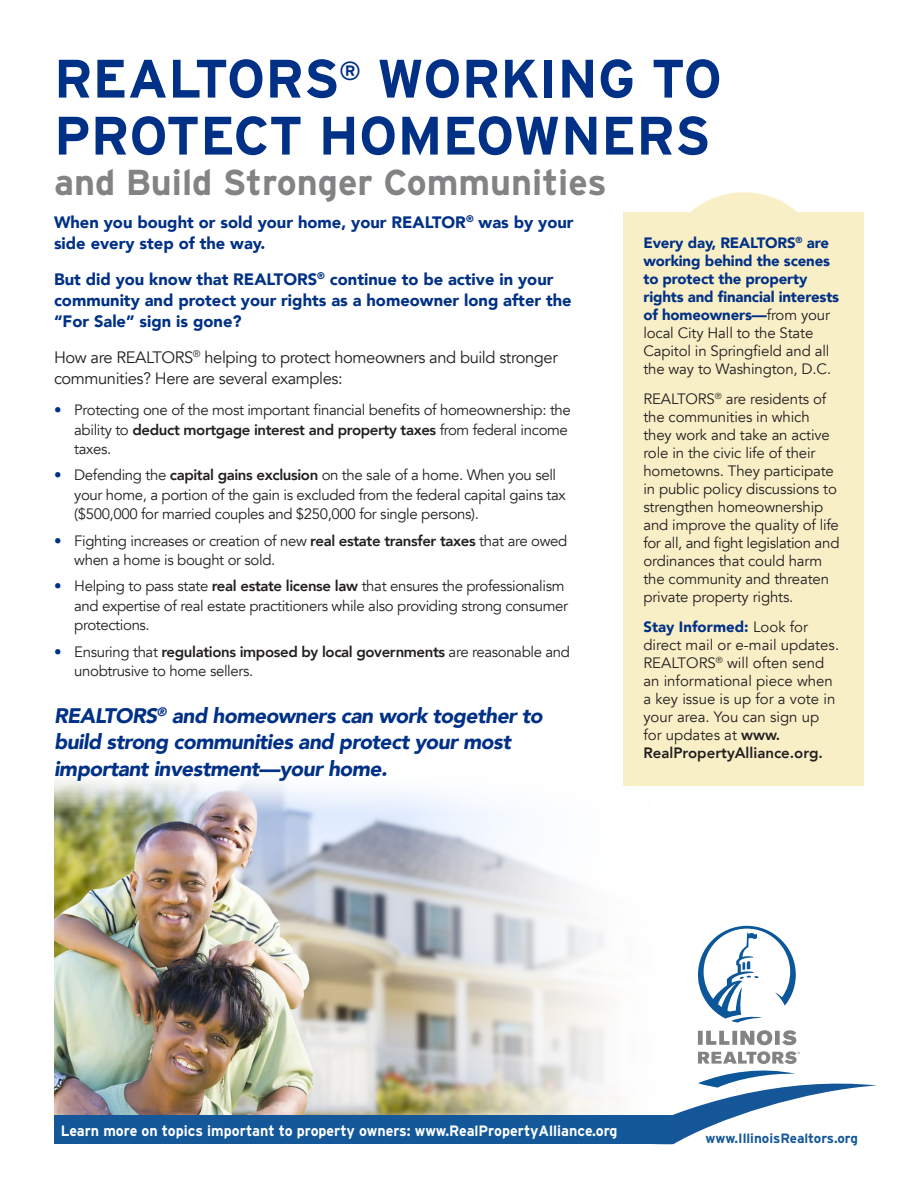
<style>
.page{position:relative;width:918px;height:1188px;background:#fff}
.page>*{position:absolute;margin:0;border:0;box-sizing:border-box;transform-origin:0 0}
.t1{font:700 54px "Interstate";color:#003186}
.t2{font:700 36px "Interstate";color:#838386}
.t3{font:italic 900 21px/26.2px "Avenir";letter-spacing:-.025em;color:#003186}
.t4{font:900 16.5px/21px "Avenir";color:#003186}
.t5{font:16.5px/21px "Avenir";letter-spacing:-.025em;color:#231f20}
.t6{font:15px/18px "Avenir";letter-spacing:-.025em;color:#231f20}
.t7{font:900 15px/18px "Avenir";letter-spacing:-.01em;color:#003186}
.t8{font:15px/18px "Avenir";color:#231f20}
.t9{font:700 15px "Interstate";color:#fff;scale:.95 1}
.t10{font:700 13.5px "Interstate";color:#145899}
.s1{color:#003186}
.s2{font-weight:800}
.s3{font-weight:400;color:#231f20}
.s4{font-weight:900;color:#003186}
</style>
<div class="page">
<div style="left:662px;top:192px;width:164px;height:164px;background:#f9efc7;border-radius:50%"></div>
<img style="left:54px;top:779px;width:558px;height:337px">
<div style="left:623px;top:213px;width:241px;height:573px;background:#f9efc7"></div>
<div style="left:690px;top:918px;width:112px;height:112px;border:2px solid #fff;border-radius:50%"></div>
<svg style="left:698px;top:1030px;width:98px;height:15px"></svg>
<svg style="left:698px;top:926px;width:98px;height:97px"></svg>
<svg style="left:612px;top:1051px;width:265px;height:93px"></svg>
<div style="left:54px;top:1116px;width:619px;height:28px;background:#145899"></div>
<p class="t1" style="left:54px;top:48px;width:670px">REALTORS<sup>®</sup> WORKING TO</p>
<p class="t1" style="left:54px;top:105px;width:658px">PROTECT HOMEOWNERS</p>
<p class="t2" style="left:54px;top:162px;width:554px">and Build Stronger Communities</p>
<p class="t4" style="left:54px;top:211px;width:521px">When you bought or sold your home, your REALTOR<sup>®</sup> was by your side every step of the way.</p>
<p class="t4" style="left:54px;top:268px;width:519px">But did you know that REALTORS<sup>®</sup> continue to be active in your community and protect your rights as a homeowner long after the “For Sale” sign is gone?</p>
<p class="t5" style="left:54px;top:347px;width:505px">How are REALTORS<sup>®</sup> helping to protect homeowners and build stronger communities? Here are several examples:</p>
<p class="t6" style="left:74px;top:401px;width:498px;line-height:19.5px;text-indent:-20px"><span class="s1">•</span> Protecting one of the most important financial benefits of homeownership: the ability to <span class="s2">deduct mortgage interest and property taxes</span> from federal income taxes.</p>
<p class="t6" style="left:74px;top:466px;width:493px;line-height:19.5px;text-indent:-20px"><span class="s1">•</span> Defending the <span class="s2">capital gains exclusion</span> on the sale of a home. When you sell your home, a portion of the gain is excluded from the federal capital gains tax ($500,000 for married couples and $250,000 for single persons).</p>
<p class="t6" style="left:74px;top:531px;width:495px;line-height:19.5px;text-indent:-20px"><span class="s1">•</span> Fighting increases or creation of new <span class="s2">real estate transfer taxes</span> that are owed when a home is bought or sold.</p>
<p class="t6" style="left:74px;top:577px;width:495px;line-height:19.5px;text-indent:-20px"><span class="s1">•</span> Helping to pass state <span class="s2">real estate license law</span> that ensures the professionalism and expertise of real estate practitioners while also providing strong consumer protections.</p>
<p class="t6" style="left:74px;top:642px;width:497px;line-height:19.5px;text-indent:-20px"><span class="s1">•</span> Ensuring that <span class="s2">regulations imposed by local governments</span> are reasonable and unobtrusive to home sellers.</p>
<p class="t3" style="left:54px;top:703px;width:490px">REALTORS<sup>®</sup> and homeowners can work together to build strong communities and protect your most important investment—your home.</p>
<p class="t7" style="left:643px;top:233px;width:197px">Every day, REALTORS<sup>®</sup> are working behind the scenes to protect the property rights and financial interests of homeowners—<span class="s3">from your local City Hall to the State<br>Capitol in Springfield and all the way to Washington, D.C.</span></p>
<p class="t6" style="left:643px;top:390px;width:198px">REALTORS<sup>®</sup> are residents of the communities in which they work and take an active role in the civic life of their hometowns. They participate in public policy discussions to strengthen homeownership and improve the quality of life for all, and fight legislation and ordinances that could harm the community and threaten private property rights.</p>
<p class="t8" style="left:643px;top:618px;width:197px"><span class="s4">Stay Informed:</span> Look for direct mail or e-mail updates.<br>REALTORS<sup>®</sup> will often send an informational piece when a key issue is up for a vote in your area. You can sign up for updates at <span class="s2">www.<br>RealPropertyAlliance.org.</span></p>
<p class="t9" style="left:61px;top:1123px;width:588px">Learn more on topics important to property owners: www.RealPropertyAlliance.org</p>
<p class="t10" style="left:705px;top:1130px;width:154px">www.IllinoisRealtors.org</p>
</div>
